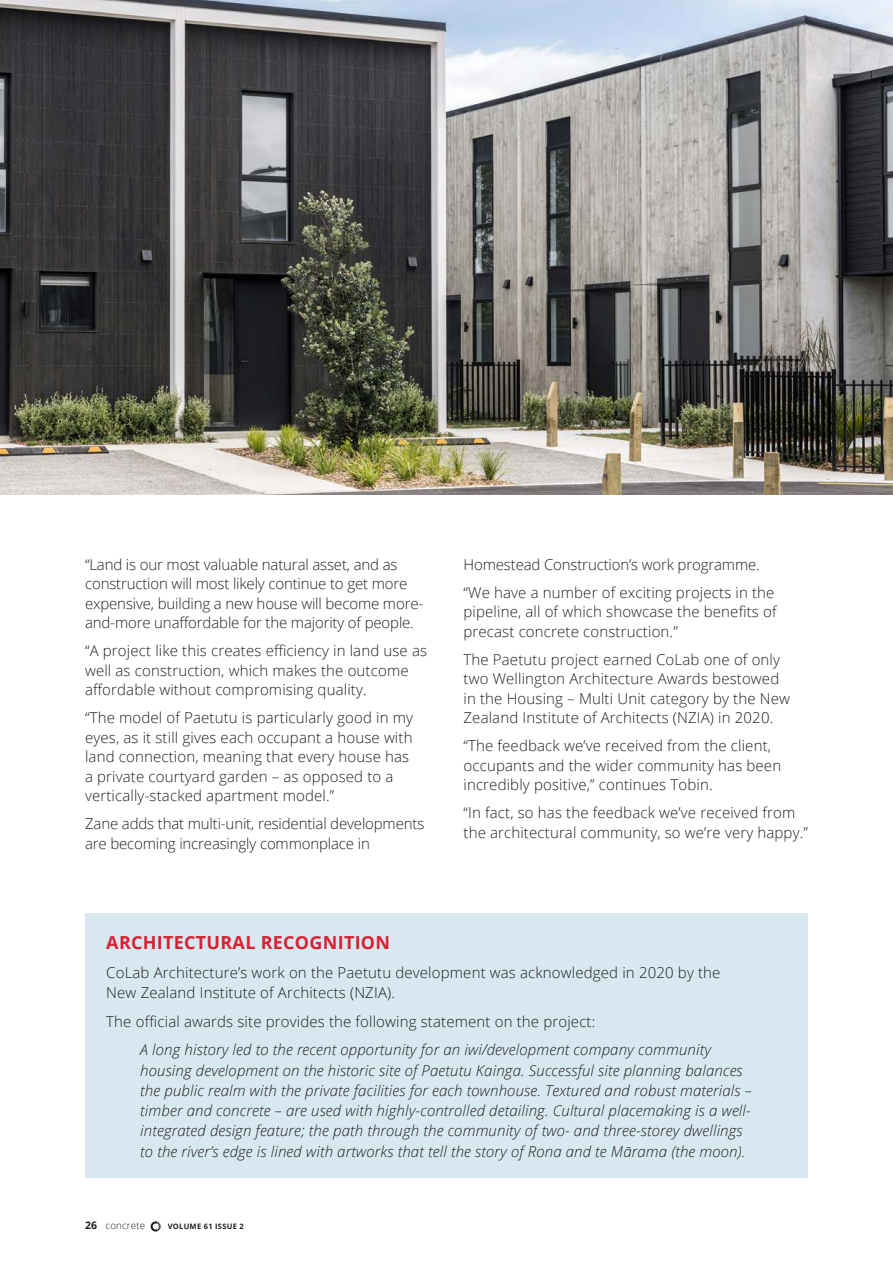
<style>
.page{position:relative;width:893px;height:1263px;background:#fff}
.page>*{position:absolute;margin:0;border:0;box-sizing:border-box;transform-origin:0 0}
.SUBHEAD{font:700 18px "Open Sans";letter-spacing:.015em;color:#da2031}
.BULLET{font:300 15px/19.5px "Open Sans";letter-spacing:.01em;color:#231f20}
.BODY{font:italic 300 15px/20.2px "Open Sans";letter-spacing:.01em;color:#231f20}
.BULLET-2{font:300 15px/19.5px "Open Sans";letter-spacing:-.01em;color:#231f20}
.BODY-2{font:300 15px/20.2px "Open Sans";letter-spacing:.01em;color:#231f20}
.t1{font:300 9.75px "Open Sans";letter-spacing:.015em;color:#231f20}
.t2{font:700 7.5px "Open Sans";letter-spacing:.04em;color:#231f20}
.s1{font-weight:700;font-size:10.5px}
</style>
<div class="page">
<div style="left:85px;top:914px;width:723px;height:264px;background:#d7e8f0"></div>
<img style="left:0;top:0;width:893px;height:495px">
<svg style="left:151px;top:1221px;width:10px;height:10px"></svg>
<p class="BULLET-2" style="left:85px;top:554px;width:340px">“Land is our most valuable natural asset, and as construction will most likely continue to get more expensive, building a new house will become more&shy;and-more unaffordable for the majority of people.</p>
<p class="BULLET" style="left:85px;top:641px;width:344px">“A project like this creates efficiency in land use as well as construction, which makes the outcome affordable without compromising quality.</p>
<p class="BULLET" style="left:85px;top:708px;width:329px">“The model of Paetutu is particularly good in my eyes, as it still gives each occupant a house with land connection, meaning that every house has a private courtyard garden – as opposed to a vertically-stacked apartment model.”</p>
<p class="BULLET-2" style="left:85px;top:814px;width:341px">Zane adds that multi-unit, residential developments are becoming increasingly commonplace in</p>
<p class="BULLET-2" style="left:463px;top:554px;width:298px">Homestead Construction’s work programme.</p>
<p class="BULLET" style="left:463px;top:582px;width:315px">“We have a number of exciting projects in the pipeline, all of which showcase the benefits of precast concrete construction.”</p>
<p class="BULLET" style="left:463px;top:649px;width:328px">The Paetutu project earned CoLab one of only two Wellington Architecture Awards bestowed in the Housing – Multi Unit category by the New Zealand Institute of Architects (NZIA) in 2020.</p>
<p class="BULLET" style="left:463px;top:736px;width:319px">“The feedback we’ve received from the client, occupants and the wider community has been incredibly positive,” continues Tobin.</p>
<p class="BULLET" style="left:463px;top:803px;width:346px">“In fact, so has the feedback we’ve received from the architectural community, so we’re very happy.”</p>
<p class="SUBHEAD" style="left:106px;top:930px;width:285px">ARCHITECTURAL RECOGNITION</p>
<p class="BODY-2" style="left:106px;top:962px;width:616px">CoLab Architecture’s work on the Paetutu development was acknowledged in 2020 by the<br>New Zealand Institute of Architects (NZIA).</p>
<p class="BODY-2" style="left:106px;top:1011px;width:491px">The official awards site provides the following statement on the project:</p>
<p class="BODY" style="left:140px;top:1039px;width:613px">A long history led to the recent opportunity for an iwi/development company community housing development on the historic site of Paetutu Kainga. Successful site planning balances the public realm with the private facilities for each townhouse. Textured and robust materials – timber and concrete – are used with highly-controlled detailing. Cultural placemaking is a well&shy;integrated design feature; the path through the community of two- and three-storey dwellings to the river’s edge is lined with artworks that tell the story of Rona and te Mārama (the moon).</p>
<p class="t1" style="left:85px;top:1219px;width:62px"><span class="s1">26</span> concrete</p>
<p class="t2" style="left:168px;top:1221px;width:78px">VOLUME 61 ISSUE 2</p>
</div>
